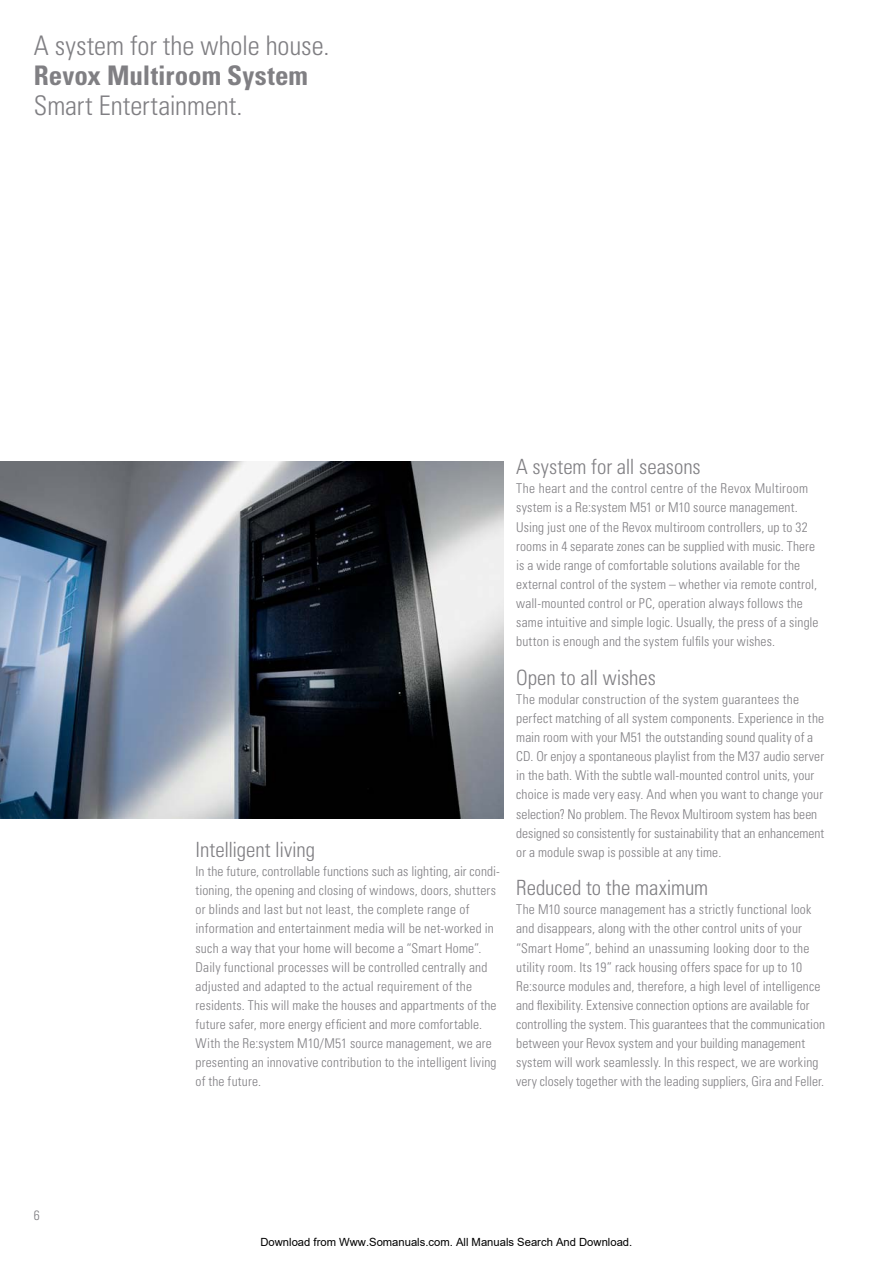
<style>
.page{position:relative;width:893px;height:1263px;background:#fff}
.page>*{position:absolute;margin:0;border:0;box-sizing:border-box;transform-origin:0 0}
.t1{font:300 condensed 27px "Univers";letter-spacing:-.005em;color:#807f83}
.t2{font:700 condensed 27px "Univers";color:#807f83}
.t3{font:300 condensed 21px "Univers";color:#807f83}
.t4{font:300 condensed 13.5px/19.2px "Univers";letter-spacing:.01em;color:#807f83}
.t5{font:11.25px "Arial";color:#000}
</style>
<div class="page">
<img style="left:0;top:461px;width:503px;height:358px">
<h1 class="t1" style="left:34px;top:36px;width:297px">A system for the whole house.</h1>
<h1 class="t2" style="left:34px;top:66px;width:276px">Revox Multiroom System</h1>
<h1 class="t1" style="left:34px;top:96px;width:210px">Smart Entertainment.</h1>
<p class="t4" style="left:34px;top:1207px;width:7px">6</p>
<h2 class="t3" style="left:196px;top:842px;width:121px">Intelligent living</h2>
<p class="t4" style="left:196px;top:863px;width:306px">In the future, controllable functions such as lighting, air condi&shy;tioning, the opening and closing of windows, doors, shutters or blinds and last but not least, the complete range of information and entertainment media will be net-worked in such a way that your home will become a “Smart Home”.<br>Daily functional processes will be controlled centrally and adjusted and adapted to the actual requirement of the residents. This will make the houses and appartments of the future safer, more energy efficient and more comfortable.<br>With the Re:system M10/M51 source management, we are presenting an innovative contribution to the intelligent living of the future.</p>
<h2 class="t3" style="left:516px;top:459px;width:186px">A system for all seasons</h2>
<p class="t4" style="left:516px;top:480px;width:304px">The heart and the control centre of the Revox Multiroom system is a Re:system M51 or M10 source management.<br>Using just one of the Revox multiroom controllers, up to 32 rooms in 4 separate zones can be supplied with music. There is a wide range of comfortable solutions available for the external control of the system – whether via remote control, wall-mounted control or PC, operation always follows the same intuitive and simple logic. Usually, the press of a single button is enough and the system fulfils your wishes.</p>
<h2 class="t3" style="left:516px;top:669px;width:141px">Open to all wishes</h2>
<p class="t4" style="left:516px;top:691px;width:309px">The modular construction of the system guarantees the perfect matching of all system components. Experience in the main room with your M51 the outstanding sound quality of a CD. Or enjoy a spontaneous playlist from the M37 audio server in the bath. With the subtle wall-mounted control units, your choice is made very easy. And when you want to change your selection? No problem. The Revox Multiroom system has been designed so consistently for sustainability that an enhancement or a module swap is possible at any time.</p>
<h2 class="t3" style="left:516px;top:880px;width:194px">Reduced to the maximum</h2>
<p class="t4" style="left:516px;top:901px;width:310px">The M10 source management has a strictly functional look and disappears, along with the other control units of your “Smart Home”, behind an unassuming looking door to the utility room. Its 19” rack housing offers space for up to 10<br>Re:source modules and, therefore, a high level of intelligence and flexibility. Extensive connection options are available for controlling the system. This guarantees that the communication between your Revox system and your building management system will work seamlessly. In this respect, we are working very closely together with the leading suppliers, Gira and Feller.</p>
<p class="t5" style="left:260px;top:1235px;width:373px">Download from Www.Somanuals.com. All Manuals Search And Download.</p>
</div>
